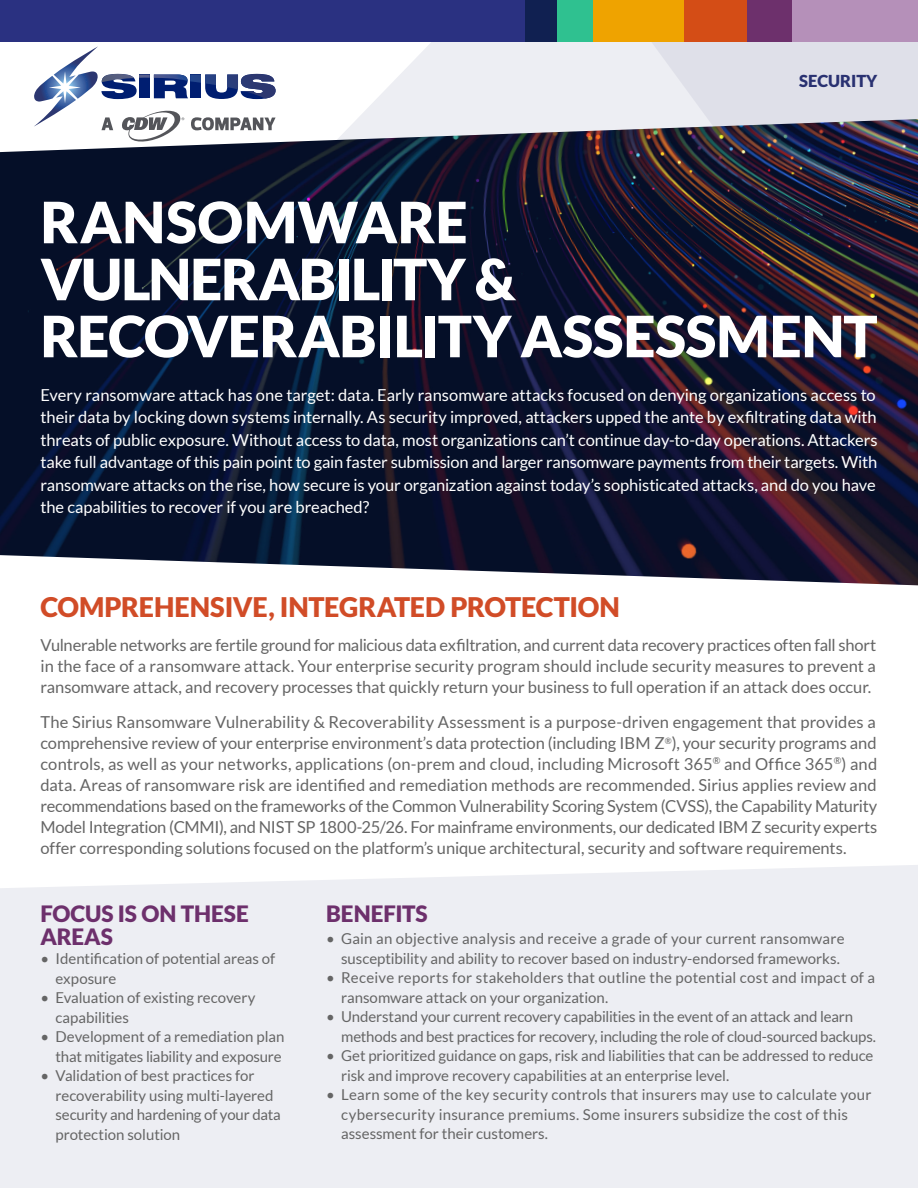
<style>
.page{position:relative;width:918px;height:1188px;background:#fff}
.page>*{position:absolute;margin:0;border:0;box-sizing:border-box;transform-origin:0 0}
.COLLATERAL_HEADLINE{font:900 57px/57px "Lato";letter-spacing:-.01em;color:#fff}
.DK_ORANGE_SUBHEAD_18{font:900 27px "Lato";letter-spacing:-.01em;color:#d14c27}
.PURPLE_SUBHEAD_15_15{font:900 22.5px/22.5px "Lato";color:#6d306c}
.Body_copy_11_15{font:16.5px/21px "Lato";letter-spacing:-.005em;color:#656565;text-align:justify}
.Body_copy_white_11_1{font:16.5px/22.5px "Lato";letter-spacing:-.01em;color:#fff;text-align:justify}
.t1{font:900 16.5px "Lato";color:#293171}
.t2{font:15px/19.5px "Lato";color:#656565}
</style>
<div class="page">
<svg style="left:312px;top:41px;width:313px;height:78px;fill:#edeef3"></svg>
<svg style="left:625px;top:41px;width:293px;height:78px;background:#e1e1e9"></svg>
<div style="left:0;top:0;width:525px;height:41px;background:#2a3181"></div>
<div style="left:556px;top:0;width:37px;height:41px;background:#2fc190"></div>
<div style="left:593px;top:0;width:91px;height:41px;background:#efa300"></div>
<div style="left:525px;top:0;width:31px;height:41px;background:#102051"></div>
<div style="left:684px;top:0;width:63px;height:41px;background:#d44d16"></div>
<div style="left:747px;top:0;width:46px;height:41px;background:#6d306c"></div>
<div style="left:793px;top:0;width:125px;height:41px;background:#b590b9"></div>
<div style="left:0;top:865px;width:918px;height:323px;background:#edeef3"></div>
<img style="left:0;top:119px;width:918px;height:466px">
<svg style="left:33px;top:46px;width:243px;height:96px"></svg>
<p class="t1" style="left:799px;top:71px;width:80px">SECURITY</p>
<p class="COLLATERAL_HEADLINE" style="left:40px;top:193px;width:839px">RANSOMWARE<br>VULNERABILITY &amp;<br>RECOVERABILITY ASSESSMENT</p>
<p class="Body_copy_white_11_1" style="left:40px;top:383px;width:839px">Every ransomware attack has one target: data. Early ransomware attacks focused on denying organizations access to their data by locking down systems internally. As security improved, attackers upped the ante by exfiltrating data with threats of public exposure. Without access to data, most organizations can’t continue day-to-day operations. Attackers take full advantage of this pain point to gain faster submission and larger ransomware payments from their targets. With ransomware attacks on the rise, how secure is your organization against today’s sophisticated attacks, and do you have the capabilities to recover if you are breached?</p>
<p class="DK_ORANGE_SUBHEAD_18" style="left:40px;top:591px;width:581px">COMPREHENSIVE, INTEGRATED PROTECTION</p>
<p class="Body_copy_11_15" style="left:40px;top:635px;width:837px">Vulnerable networks are fertile ground for malicious data exfiltration, and current data recovery practices often fall short in the face of a ransomware attack. Your enterprise security program should include security measures to prevent a ransomware attack, and recovery processes that quickly return your business to full operation if an attack does occur.</p>
<p class="Body_copy_11_15" style="left:40px;top:711px;width:838px">The Sirius Ransomware Vulnerability &amp; Recoverability Assessment is a purpose-driven engagement that provides a comprehensive review of your enterprise environment’s data protection (including IBM Z<sup>®</sup>), your security programs and controls, as well as your networks, applications (on-prem and cloud, including Microsoft 365<sup>®</sup> and Office 365<sup>®</sup>) and data. Areas of ransomware risk are identified and remediation methods are recommended. Sirius applies review and recommendations based on the frameworks of the Common Vulnerability Scoring System (CVSS), the Capability Maturity Model Integration (CMMI), and NIST SP 1800-25/26. For mainframe environments, our dedicated IBM Z security experts offer corresponding solutions focused on the platform’s unique architectural, security and software requirements.</p>
<p class="PURPLE_SUBHEAD_15_15" style="left:40px;top:903px;width:210px">FOCUS IS ON THESE<br>AREAS</p>
<p class="t2" style="left:56px;top:949px;width:221px;text-indent:-15px">• Identification of potential areas of exposure</p>
<p class="t2" style="left:56px;top:988px;width:202px;text-indent:-15px">• Evaluation of existing recovery capabilities</p>
<p class="t2" style="left:40px;top:1027px;width:245px;text-align:right">• Development of a remediation plan that mitigates liability and exposure</p>
<p class="t2" style="left:56px;top:1066px;width:227px;text-indent:-15px">• Validation of best practices for recoverability using multi-layered security and hardening of your data protection solution</p>
<p class="PURPLE_SUBHEAD_15_15" style="left:326px;top:903px;width:103px">BENEFITS</p>
<p class="t2" style="left:341px;top:929px;width:505px;text-indent:-15px">• Gain an objective analysis and receive a grade of your current ransomware susceptibility and ability to recover based on industry-endorsed frameworks.</p>
<p class="t2" style="left:341px;top:968px;width:535px;text-indent:-15px">• Receive reports for stakeholders that outline the potential cost and impact of a ransomware attack on your organization.</p>
<p class="t2" style="left:341px;top:1007px;width:536px;text-indent:-15px">• Understand your current recovery capabilities in the event of an attack and learn methods and best practices for recovery, including the role of cloud-sourced backups.</p>
<p class="t2" style="left:341px;top:1046px;width:534px;text-indent:-15px">• Get prioritized guidance on gaps, risk and liabilities that can be addressed to reduce risk and improve recovery capabilities at an enterprise level.</p>
<p class="t2" style="left:341px;top:1085px;width:532px;text-indent:-15px">• Learn some of the key security controls that insurers may use to calculate your cybersecurity insurance premiums. Some insurers subsidize the cost of this assessment for their customers.</p>
</div>
